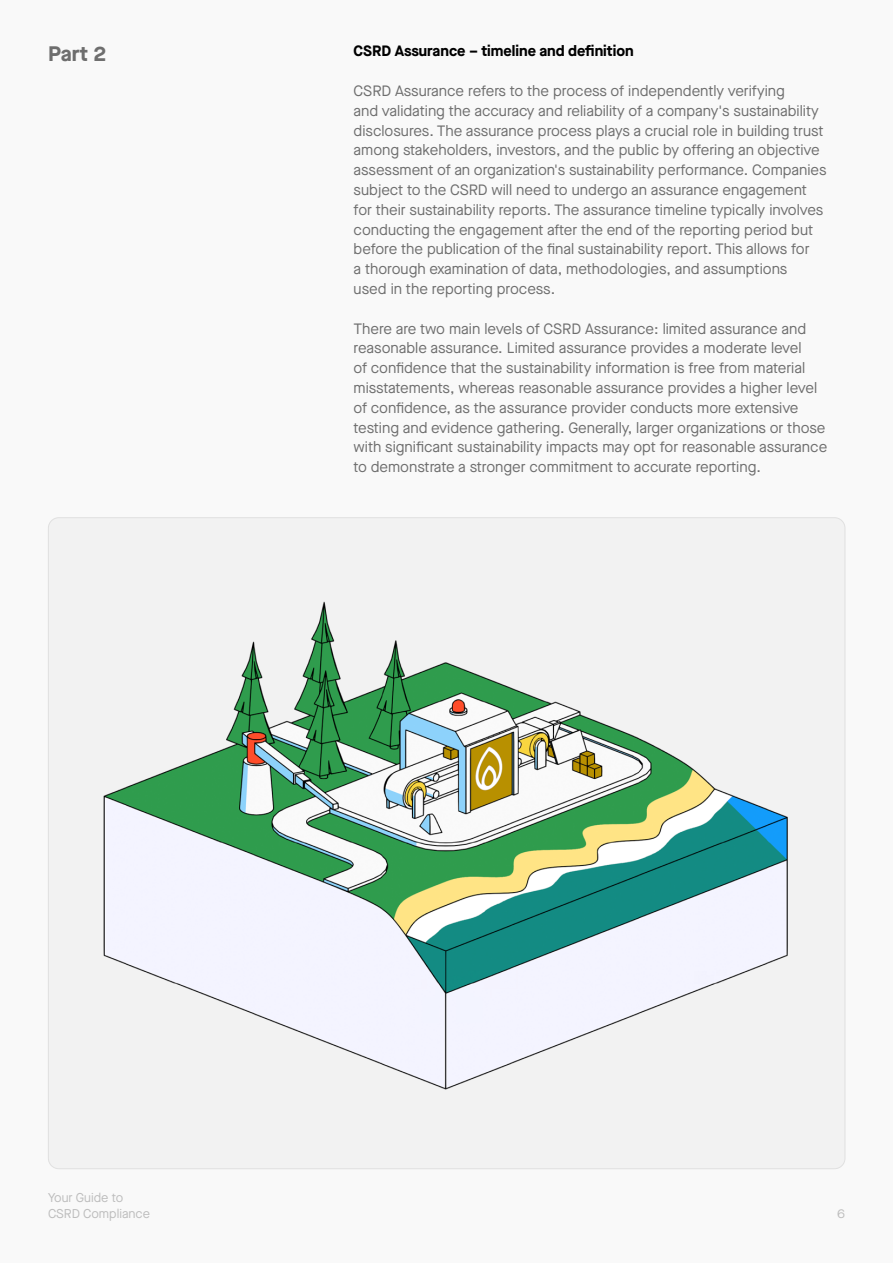
<style>
.page{position:relative;width:893px;height:1263px;background:#f9f9f9}
.page>*{position:absolute;margin:0;border:0;box-sizing:border-box;transform-origin:0 0}
.t1{font:700 21px "Maison Neue";color:#6e6e6e}
.t2{font:15px/19.8px "Maison Neue";color:#6e6e6e}
.t3{font:700 15px "Maison Neue";color:#000}
.t4{font:12.75px/15.8px "Maison Neue";color:#bdbdbd}
</style>
<div class="page">
<img style="left:50px;top:519px;width:795px;height:650px">
<h1 class="t1" style="left:48px;top:39px;width:60px">Part 2</h1>
<p class="t3" style="left:354px;top:40px;width:282px">CSRD Assurance – timeline and definition</p>
<p class="t2" style="left:354px;top:81px;width:474px">CSRD Assurance refers to the process of independently verifying<br>and validating the accuracy and reliability of a company's sustainability disclosures. The assurance process plays a crucial role in building trust among stakeholders, investors, and the public by offering an objective assessment of an organization's sustainability performance. Companies subject to the CSRD will need to undergo an assurance engagement for their sustainability reports. The assurance timeline typically involves conducting the engagement after the end of the reporting period but before the publication of the final sustainability report. This allows for<br>a thorough examination of data, methodologies, and assumptions<br>used in the reporting process.</p>
<p class="t2" style="left:354px;top:318px;width:475px">There are two main levels of CSRD Assurance: limited assurance and reasonable assurance. Limited assurance provides a moderate level<br>of confidence that the sustainability information is free from material misstatements, whereas reasonable assurance provides a higher level of confidence, as the assurance provider conducts more extensive testing and evidence gathering. Generally, larger organizations or those with significant sustainability impacts may opt for reasonable assurance to demonstrate a stronger commitment to accurate reporting.</p>
<p class="t4" style="left:48px;top:1190px;width:104px">Your Guide to<br>CSRD Compliance</p>
<p class="t4" style="left:837px;top:1205px;width:9px">6</p>
</div>
